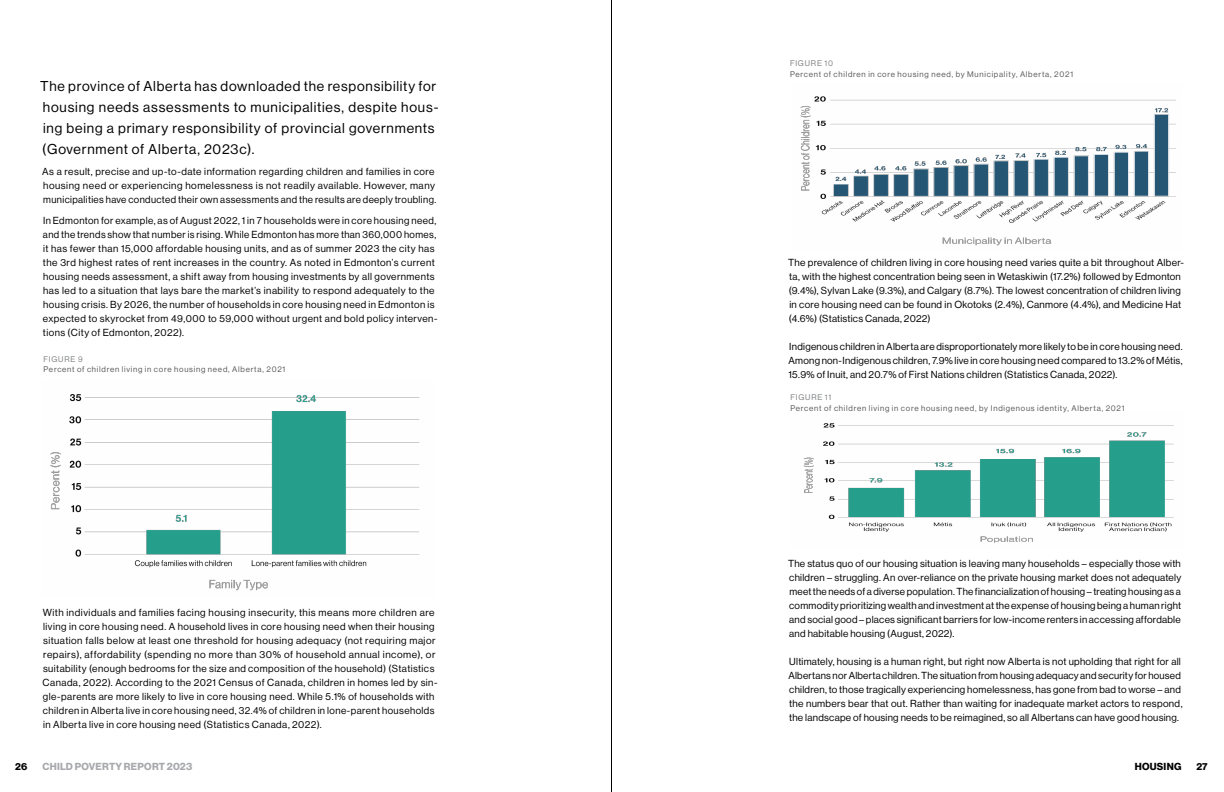
<style>
.page{position:relative;width:1224px;height:792px;background:#fff}
.page>*{position:absolute;margin:0;border:0;box-sizing:border-box;transform-origin:0 0}
.t1{font:14px/21px "N Haas Grotesk DS Pro 55 Rg";letter-spacing:.055em;color:#000}
.t2{font:10px/14px "N Haas Grotesk DS Pro 55 Rg";letter-spacing:.04em;color:#000}
.t3{font:10px "N Haas Grotesk DS Pro 75 Bd";letter-spacing:.02em;color:#a7a9ac}
.t4{font:10px "N Haas Grotesk DS Pro 75 Bd";letter-spacing:.025em;color:#000}
.t5{font:8px "N Haas Grotesk DS Pro 55 Rg";letter-spacing:.095em;color:#58595b}
.t6{font:8px "N Haas Grotesk DS Pro 55 Rg";letter-spacing:.105em;color:#808285}
</style>
<div class="page">
<img style="left:50px;top:394px;width:370px;height:197px">
<img style="left:800px;top:96px;width:376px;height:150px">
<img style="left:803px;top:423px;width:371px;height:120px">
<hr style="left:611px;top:0;width:1px;height:792px;background:#000">
<h1 class="t1" style="left:40px;top:76px;width:400px">The province of Alberta has downloaded the responsibility for housing needs assessments to municipalities, despite hous&shy;ing being a primary responsibility of provincial governments (Government of Alberta, 2023c).</h1>
<p class="t2" style="left:42px;top:165px;width:396px">As a result, precise and up-to-date information regarding children and families in core housing need or experiencing homelessness is not readily available. However, many municipalities have conducted their own assessments and the results are deeply troubling.</p>
<p class="t2" style="left:43px;top:214px;width:396px">In Edmonton for example, as of August 2022, 1 in 7 households were in core housing need, and the trends show that number is rising. While Edmonton has more than 360,000 homes, it has fewer than 15,000 affordable housing units, and as of summer 2023 the city has the 3rd highest rates of rent increases in the country. As noted in Edmonton’s current housing needs assessment, a shift away from housing investments by all governments has led to a situation that lays bare the market’s inability to respond adequately to the housing crisis. By 2026, the number of households in core housing need in Edmonton is expected to skyrocket from 49,000 to 59,000 without urgent and bold policy interven&shy;tions (City of Edmonton, 2022).</p>
<p class="t6" style="left:43px;top:354px;width:41px">FIGURE 9</p>
<p class="t5" style="left:43px;top:365px;width:243px">Percent of children living in core housing need, Alberta, 2021</p>
<p class="t2" style="left:43px;top:606px;width:396px">With individuals and families facing housing insecurity, this means more children are living in core housing need. A household lives in core housing need when their housing situation falls below at least one threshold for housing adequacy (not requiring major repairs), affordability (spending no more than 30% of household annual income), or suitability (enough bedrooms for the size and composition of the household) (Statistics Canada, 2022). According to the 2021 Census of Canada, children in homes led by sin&shy;gle-parents are more likely to live in core housing need. While 5.1% of households with children in Alberta live in core housing need, 32.4% of children in lone-parent households in Alberta live in core housing need (Statistics Canada, 2022).</p>
<p class="t6" style="left:790px;top:59px;width:45px">FIGURE 10</p>
<p class="t5" style="left:790px;top:69px;width:285px">Percent of children in core housing need, by Municipality, Alberta, 2021</p>
<p class="t2" style="left:788px;top:256px;width:397px">The prevalence of children living in core housing need varies quite a bit throughout Alber&shy;ta, with the highest concentration being seen in Wetaskiwin (17.2%) followed by Edmonton (9.4%), Sylvan Lake (9.3%), and Calgary (8.7%). The lowest concentration of children living in core housing need can be found in Okotoks (2.4%), Canmore (4.4%), and Medicine Hat (4.6%) (Statistics Canada, 2022)</p>
<p class="t2" style="left:788px;top:340px;width:396px;text-align:justify">Indigenous children in Alberta are disproportionately more likely to be in core housing need.<br>Among non-Indigenous children, 7.9% live in core housing need compared to 13.2% of Métis, 15.9% of Inuit, and 20.7% of First Nations children (Statistics Canada, 2022).</p>
<p class="t6" style="left:790px;top:393px;width:42px">FIGURE 11</p>
<p class="t5" style="left:790px;top:403px;width:336px">Percent of children living in core housing need, by Indigenous identity, Alberta, 2021</p>
<p class="t2" style="left:788px;top:557px;width:395px;text-align:justify">The status quo of our housing situation is leaving many households – especially those with children – struggling. An over-reliance on the private housing market does not adequately meet the needs of a diverse population. The financialization of housing – treating housing as a commodity prioritizing wealth and investment at the expense of housing being a human right and social good – places significant barriers for low-income renters in accessing affordable and habitable housing (August, 2022).</p>
<p class="t2" style="left:788px;top:655px;width:396px">Ultimately, housing is a human right, but right now Alberta is not upholding that right for all Albertans nor Alberta children. The situation from housing adequacy and security for housed children, to those tragically experiencing homelessness, has gone from bad to worse – and the numbers bear that out. Rather than waiting for inadequate market actors to respond, the landscape of housing needs to be reimagined, so all Albertans can have good housing.</p>
<p class="t4" style="left:15px;top:761px;width:14px">26</p>
<p class="t3" style="left:43px;top:761px;width:151px">CHILD POVERTY REPORT 2023</p>
<p class="t4" style="left:1196px;top:761px;width:13px">27</p>
<p class="t4" style="left:1135px;top:761px;width:48px">HOUSING</p>
</div>
